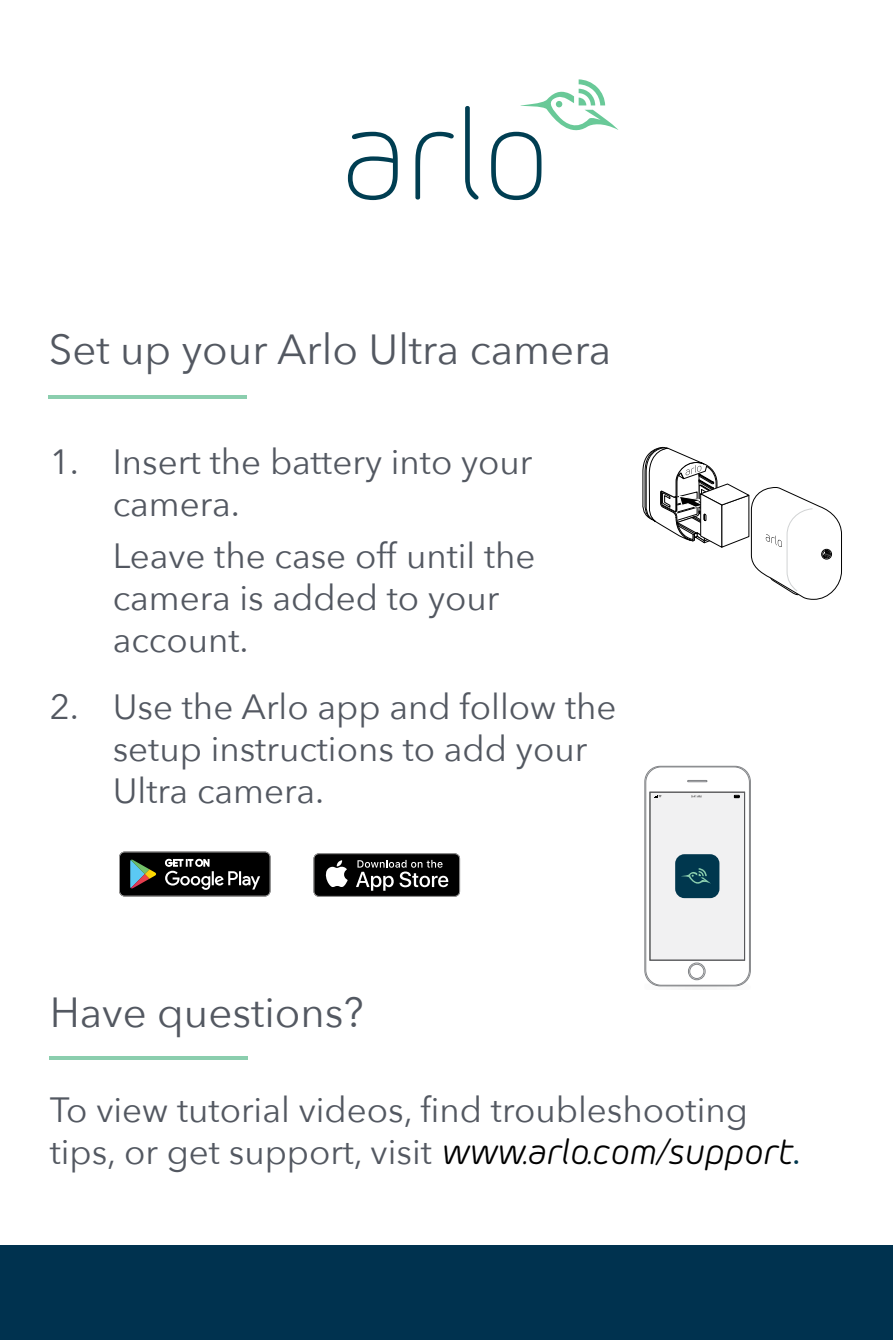
<style>
.page{position:relative;width:893px;height:1340px;background:#fff}
.page>*{position:absolute;margin:0;border:0;box-sizing:border-box;transform-origin:0 0}
.h1_head_a{font:42px "Avenir Next";color:#535861}
.p0_body_a{font:35px/42px "Avenir Next";color:#535861}
.p1_body{font:35px/42px "Avenir Next";color:#535861}
.s1{font-family:"Morebi Rounded";font-style:italic;color:#000}
.s2{color:#00374e}
</style>
<div class="page">
<div style="left:0;top:1245px;width:893px;height:94px;background:#00324f"></div>
<svg style="left:348px;top:132px;width:50px;height:68px"></svg>
<svg style="left:415px;top:132px;width:39px;height:67px"></svg>
<svg style="left:465px;top:106px;width:13px;height:93px"></svg>
<svg style="left:491px;top:79px;width:128px;height:121px"></svg>
<svg style="left:642px;top:447px;width:200px;height:152px"></svg>
<img style="left:649px;top:982px;width:97px;height:7px">
<div style="left:644px;top:766px;width:107px;height:220px;border:1px solid #808285;border-radius:15px"></div>
<div style="left:646px;top:767px;width:103px;height:218px;background:#fff;border-radius:15px"></div>
<div style="left:646px;top:766px;width:104px;height:219px;border:1px solid #808285;border-radius:15px"></div>
<svg style="left:687px;top:780px;width:20px;height:2px"></svg>
<svg style="left:688px;top:963px;width:17px;height:16px"></svg>
<div style="left:688px;top:962px;width:17px;height:17px;border:1px solid #808285;border-radius:50%"></div>
<div style="left:690px;top:964px;width:14px;height:14px;background:#fff;border-radius:50%"></div>
<div style="left:689px;top:964px;width:15px;height:14px;border:1px solid #808285;border-radius:50%"></div>
<div style="left:650px;top:792px;width:95px;height:168px;background:#f1f1f2"></div>
<svg style="left:691px;top:795px;width:10px;height:3px"></svg>
<svg style="left:734px;top:795px;width:6px;height:2px"></svg>
<svg style="left:654px;top:795px;width:8px;height:3px"></svg>
<div style="left:650px;top:792px;width:95px;height:168px;border:1px solid #58595b"></div>
<div style="left:675px;top:854px;width:44px;height:44px;background:#00374e;border-radius:9px"></div>
<svg style="left:681px;top:868px;width:30px;height:16px"></svg>
<svg style="left:119px;top:851px;width:151px;height:45px"></svg>
<svg style="left:314px;top:853px;width:146px;height:43px"></svg>
<hr style="left:49px;top:395px;width:198px;height:4px;background:#8bceae">
<svg style="left:50px;top:1056px;width:198px;height:3px"></svg>
<p class="h1_head_a" style="left:49px;top:314px;width:564px">Set up your Arlo Ultra camera</p>
<p class="p0_body_a" style="left:113px;top:439px;width:421px;text-indent:-63px">1. Insert the battery into your camera.</p>
<p class="p1_body" style="left:113px;top:533px;width:424px">Leave the case off until the camera is added to your account.</p>
<p class="p0_body_a" style="left:113px;top:684px;width:505px;text-indent:-63px">2. Use the Arlo app and follow the setup instructions to add your<br>Ultra camera.</p>
<p class="h1_head_a" style="left:50px;top:977px;width:316px">Have questions?</p>
<p class="p0_body_a" style="left:50px;top:1086px;width:753px">To view tutorial videos, find troubleshooting tips, or get support, visit <span class="s1">www.arlo.com/support</span><span class="s2">.</span></p>
</div>
